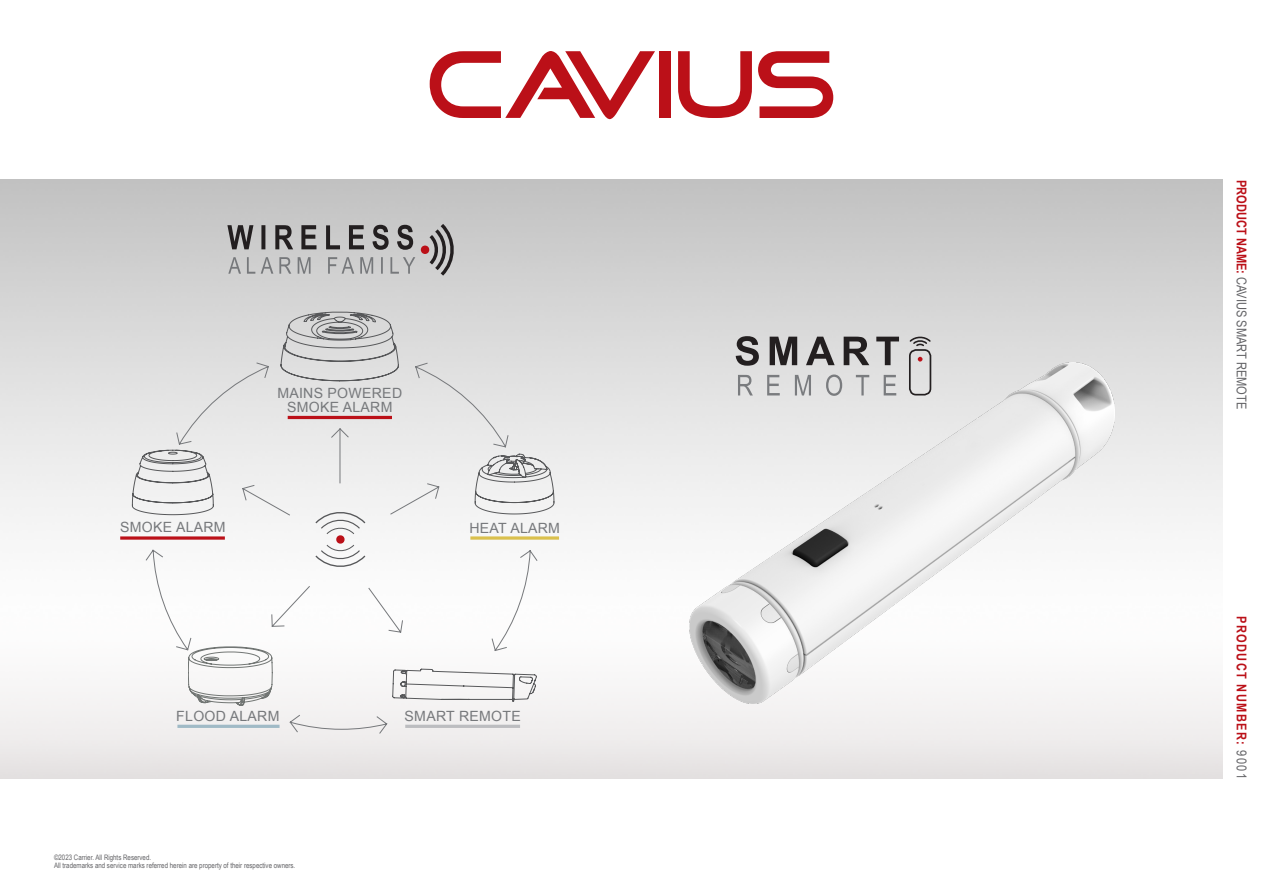
<style>
.page{position:relative;width:1263px;height:893px;background:#fff}
.page>*{position:absolute;margin:0;border:0;box-sizing:border-box;transform-origin:0 0}
.t1{font:14.1px/14.5px "Arial";letter-spacing:.02em;color:#76787b;text-align:center}
.t2{font:13.5px "Arial Narrow";color:#636366}
.t3{font:700 13.5px "Arial Narrow";letter-spacing:.1em;color:#bb1018}
.t4{font:7.5px "Arial Narrow";color:#636366}
.s1{font-weight:700;color:#bb1018}
.s2{font-weight:400;color:#636366}
</style>
<div class="page">
<svg style="left:430px;top:51px;width:225px;height:68px"></svg>
<div style="left:659px;top:51px;width:11px;height:67px;background:#bb1018"></div>
<svg style="left:678px;top:51px;width:74px;height:67px"></svg>
<svg style="left:758px;top:51px;width:75px;height:67px"></svg>
<svg style="left:736px;top:336px;width:23px;height:26px"></svg>
<svg style="left:770px;top:337px;width:27px;height:25px"></svg>
<svg style="left:806px;top:337px;width:29px;height:25px"></svg>
<svg style="left:844px;top:337px;width:25px;height:25px"></svg>
<svg style="left:876px;top:337px;width:23px;height:25px"></svg>
<div style="left:909px;top:349px;width:22px;height:46px;border:2px solid #231f20;border-radius:6px"></div>
<svg style="left:908px;top:336px;width:24px;height:12px"></svg>
<svg style="left:918px;top:357px;width:4px;height:5px"></svg>
<img style="left:690px;top:362px;width:424px;height:341px">
<svg style="left:280px;top:312px;width:119px;height:50px;background:#c0c0c1"></svg>
<svg style="left:538px;top:453px;width:16px;height:62px"></svg>
<svg style="left:132px;top:450px;width:13px;height:65px"></svg>
<svg style="left:120px;top:536px;width:25px;height:4px"></svg>
<svg style="left:538px;top:536px;width:21px;height:4px"></svg>
<svg style="left:145px;top:362px;width:393px;height:372px"></svg>
<svg style="left:227px;top:224px;width:228px;height:55px;background:#aaa9a9"></svg>
<svg style="left:188px;top:647px;width:84px;height:58px"></svg>
<p class="t1" style="left:120px;top:520px;width:107px">SMOKE ALARM</p>
<p class="t1" style="left:277px;top:386px;width:126px">MAINS POWERED<br>SMOKE ALARM</p>
<p class="t1" style="left:469px;top:521px;width:92px">HEAT ALARM</p>
<p class="t1" style="left:176px;top:709px;width:105px">FLOOD ALARM</p>
<p class="t1" style="left:405px;top:709px;width:118px">SMART REMOTE</p>
<p class="t4" style="left:54px;top:852px;width:99px">©2023 Carrier. All Rights Reserved.</p>
<p class="t4" style="left:54px;top:860px;width:243px">All trademarks and service marks referred herein are property of their respective owners.</p>
<p class="t2" style="left:1251px;top:180px;width:231px;rotate:90deg"><span class="s1">PRODUCT NAME:</span> CAVIUS SMART REMOTE</p>
<p class="t3" style="left:1252px;top:616px;width:165px;rotate:90deg">PRODUCT NUMBER: <span class="s2">9001</span></p>
</div>
